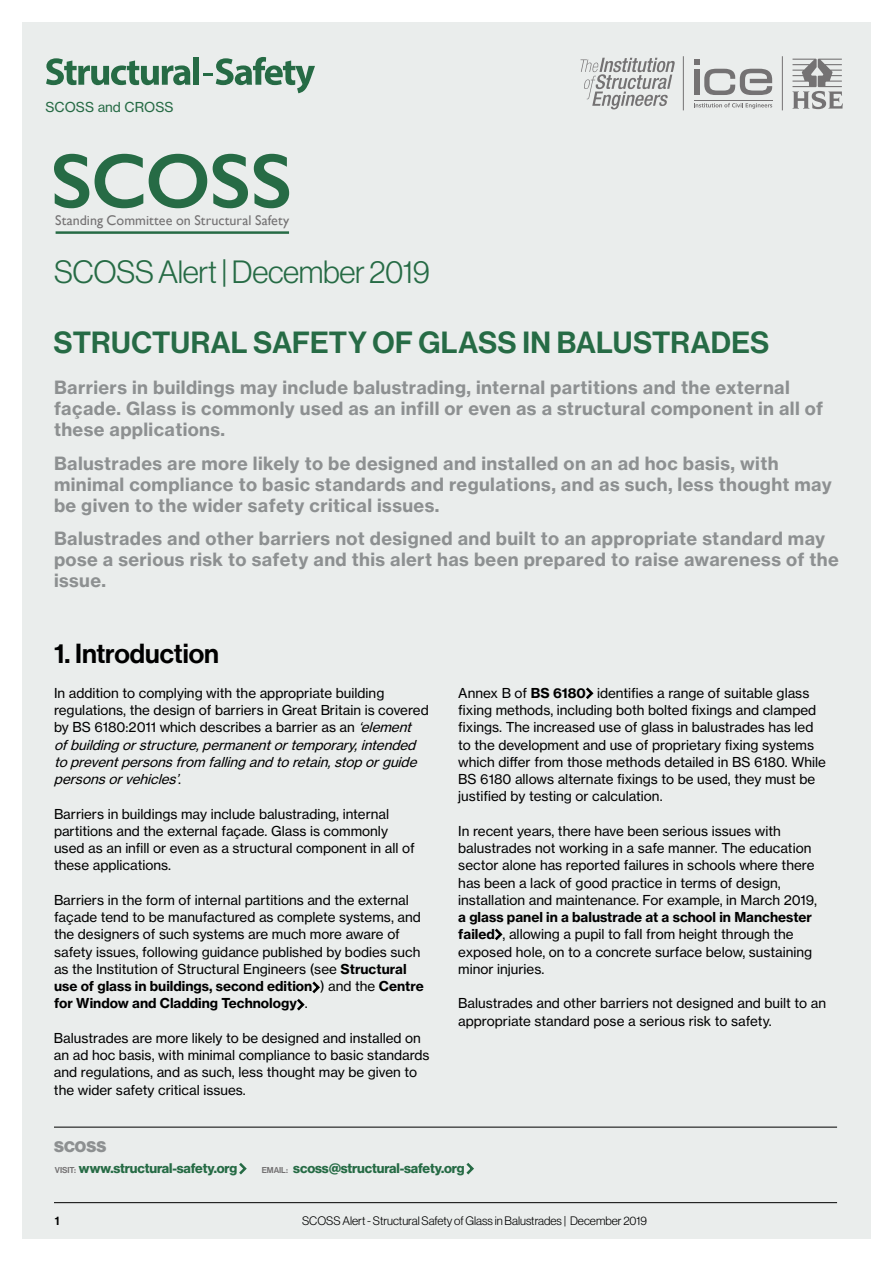
<style>
.page{position:relative;width:893px;height:1263px;background:#fff}
.page>*{position:absolute;margin:0;border:0;box-sizing:border-box;transform-origin:0 0}
.t1{font:31.5px "N Haas Grotesk DS Std 45 Lt";letter-spacing:-.01em;color:#266b45}
.t2{font:30px "N Haas Grotesk DS Std 65 Md";letter-spacing:.005em;color:#266b45}
.t3{font:27px "N Haas Grotesk DS Std 65 Md";color:#000}
.t4{font:18px/21px "N Haas Grotesk TX Std 75 Bd";letter-spacing:.02em;color:#8d9091}
.t5{font:15px "N Haas Grotesk DS Std 95 Blk";letter-spacing:.005em;color:#8d9091}
.t6{font:14.1px "Gill Sans";letter-spacing:.005em;color:#747273}
.t7{font:13.65px "N Haas Grotesk DS Std 75 Bd";letter-spacing:-.01em;color:#266b45}
.t8{font:13.5px/17.2px "N Haas Grotesk TX Std 55 Rg";color:#000}
.t9{font:13.5px/17.2px "N Haas Grotesk TX Std 75 Bd";color:#000}
.t10{font:13.5px "N Haas Grotesk TX Std 55 Rg";color:#266b45}
.t11{font:12px "N Haas Grotesk DS Std 45 Lt";color:#000}
.t12{font:12px "N Haas Grotesk DS Std 65 Md";color:#000}
.s1{font-style:italic}
.s2{font-family:"N Haas Grotesk TX Std 75 Bd"}
.s3{font-family:"N Haas Grotesk TX Std 55 Rg"}
.s4{font-family:"N Haas Grotesk DS Std 65 Md";font-size:8.4px;color:#747273}
</style>
<div class="page">
<div style="left:22px;top:22px;width:849px;height:1217px;background:#eaedec"></div>
<hr style="left:54px;top:1127px;width:783px;height:1px;background:#000">
<hr style="left:54px;top:1202px;width:783px;height:1px;background:#000">
<hr style="left:56px;top:231px;width:233px;height:3px;background:#266b45">
<svg style="left:297px;top:981px;width:23px;height:30px"></svg>
<svg style="left:586px;top:687px;width:8px;height:12px"></svg>
<svg style="left:495px;top:928px;width:8px;height:13px"></svg>
<svg style="left:466px;top:1163px;width:8px;height:12px"></svg>
<svg style="left:54px;top:154px;width:235px;height:54px"></svg>
<svg style="left:46px;top:58px;width:144px;height:27px"></svg>
<div style="left:193px;top:57px;width:6px;height:28px;background:#266b45"></div>
<svg style="left:203px;top:57px;width:112px;height:36px"></svg>
<svg style="left:694px;top:59px;width:78px;height:36px"></svg>
<div style="left:694px;top:69px;width:5px;height:26px;background:#747273"></div>
<svg style="left:694px;top:103px;width:78px;height:6px"></svg>
<hr style="left:694px;top:100px;width:78px;height:1px;background:#747273">
<svg style="left:580px;top:58px;width:95px;height:51px"></svg>
<svg style="left:792px;top:59px;width:51px;height:50px"></svg>
<hr style="left:683px;top:56px;width:1px;height:54px;background:#747273">
<hr style="left:782px;top:56px;width:1px;height:54px;background:#747273">
<svg style="left:239px;top:1163px;width:8px;height:12px"></svg>
<p class="t10" style="left:45px;top:98px;width:130px">SCOSS and CROSS</p>
<p class="t6" style="left:55px;top:212px;width:235px">Standing Committee on Structural Safety</p>
<h1 class="t1" style="left:54px;top:254px;width:377px">SCOSS Alert | December 2019</h1>
<h2 class="t2" style="left:54px;top:325px;width:717px">STRUCTURAL SAFETY OF GLASS IN BALUSTRADES</h2>
<h3 class="t4" style="left:54px;top:377px;width:771px">Barriers in buildings may include balustrading, internal partitions and the external façade. Glass is commonly used as an infill or even as a structural component in all of these applications.</h3>
<h3 class="t4" style="left:54px;top:452px;width:779px">Balustrades are more likely to be designed and installed on an ad hoc basis, with minimal compliance to basic standards and regulations, and as such, less thought may be given to the wider safety critical issues.</h3>
<h3 class="t4" style="left:54px;top:528px;width:786px">Balustrades and other barriers not designed and built to an appropriate standard may pose a serious risk to safety and this alert has been prepared to raise awareness of the issue.</h3>
<h3 class="t3" style="left:54px;top:638px;width:167px">1. Introduction</h3>
<p class="t8" style="left:54px;top:684px;width:376px">In addition to complying with the appropriate building regulations, the design of barriers in Great Britain is covered by BS 6180:2011 which describes a barrier as an <span class="s1">‘element ofbuildingorstructure,permanentortemporary,intended topreventpersonsfrom fallingandtoretain,stoporguide personsorvehicles’</span>.</p>
<p class="t8" style="left:54px;top:805px;width:362px">Barriers in buildings may include balustrading, internal partitions and the external façade. Glass is commonly used as an infill or even as a structural component in all of these applications.</p>
<p class="t8" style="left:54px;top:891px;width:368px">Barriers in the form of internal partitions and the external façade tend to be manufactured as complete systems, and the designers of such systems are much more aware of safety issues, following guidance published by bodies such as the Institution of Structural Engineers (see <span class="s2">Structural</span></p>
<p class="t9" style="left:54px;top:978px;width:371px">use of glass in buildings, second edition <span class="s3">) and the</span> Centre for Window and Cladding Technology <span class="s3">.</span></p>
<p class="t8" style="left:54px;top:1029px;width:377px">Balustrades are more likely to be designed and installed on an ad hoc basis, with minimal compliance to basic standards and regulations, and as such, less thought may be given to the wider safety critical issues.</p>
<p class="t5" style="left:54px;top:1138px;width:54px">SCOSS</p>
<p class="t8" style="left:458px;top:684px;width:369px">Annex B of <span class="s2">BS 6180</span> identifies a range of suitable glass fixing methods, including both bolted fixings and clamped fixings. The increased use of glass in balustrades has led to the development and use of proprietary fixing systems which differ from those methods detailed in BS 6180. While BS 6180 allows alternate fixings to be used, they must be justified by testing or calculation.</p>
<p class="t8" style="left:458px;top:822px;width:360px">In recent years, there have been serious issues with balustrades not working in a safe manner. The education sector alone has reported failures in schools where there has been a lack of good practice in terms of design, installation and maintenance. For example, in March 2019,</p>
<p class="t9" style="left:458px;top:909px;width:355px">a glass panel in a balustrade at a school in Manchester</p>
<p class="t8" style="left:458px;top:926px;width:355px"><span class="s2">failed</span> , allowing a pupil to fall from height through the exposed hole, on to a concrete surface below, sustaining minor injuries.</p>
<p class="t8" style="left:458px;top:995px;width:369px">Balustrades and other barriers not designed and built to an appropriate standard pose a serious risk to safety.</p>
<p class="t7" style="left:55px;top:1160px;width:184px"><span class="s4">VISIT:</span> www.structural-safety.org</p>
<p class="t7" style="left:262px;top:1160px;width:204px"><span class="s4">EMAIL:</span> scoss@structural-safety.org</p>
<p class="t12" style="left:55px;top:1214px;width:6px">1</p>
<p class="t11" style="left:302px;top:1214px;width:346px">SCOSS Alert - Structural Safety of Glass in Balustrades | December 2019</p>
</div>
